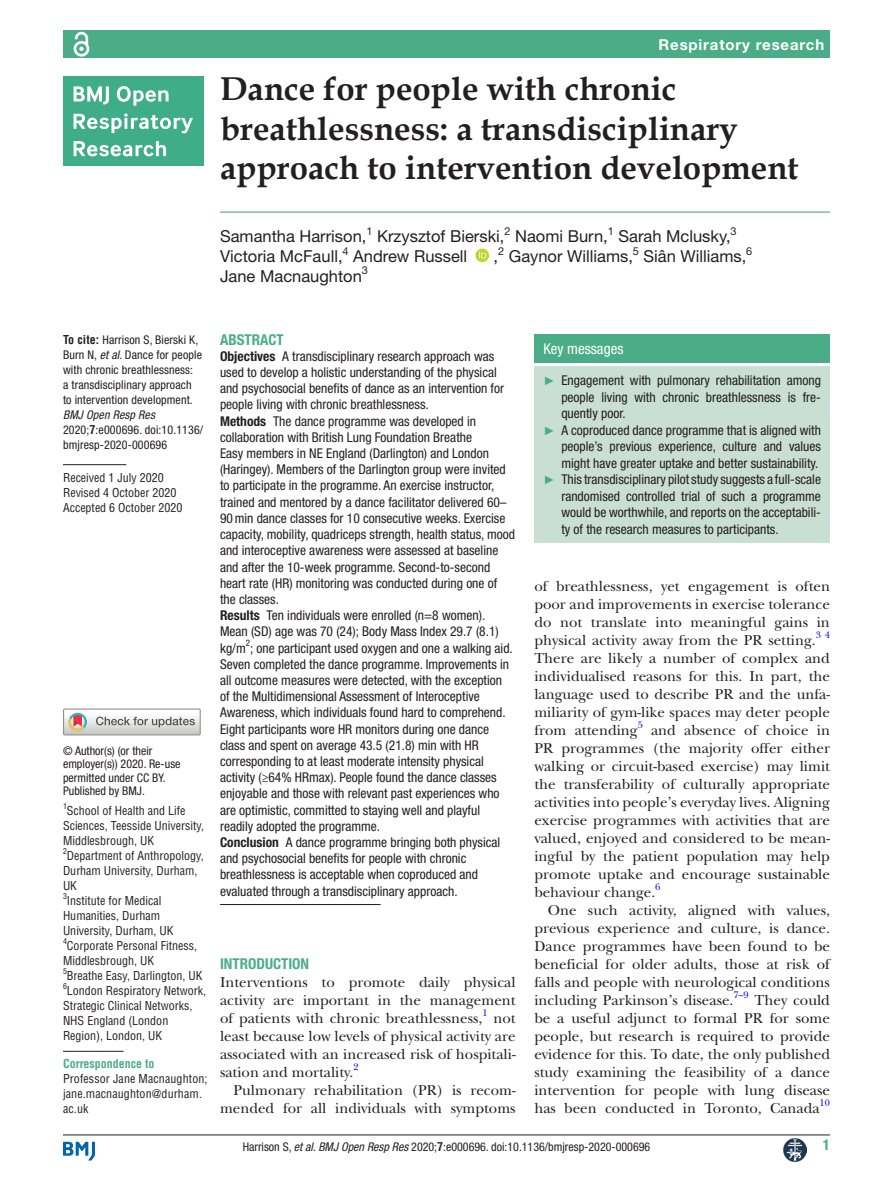
<style>
.page{position:relative;width:893px;height:1191px;background:#fff}
.page>*{position:absolute;margin:0;border:0;box-sizing:border-box;transform-origin:0 0}
.t1{font:700 33px/39px "Book Antiqua";color:#231f20}
.t2{font:16.5px "Helvetica Neue LT Std";color:#231f20}
.t3{font:15px/18px "New Baskerville";color:#231f20;text-align:justify}
.t4{font:700 condensed 15px "Helvetica Neue LT Std";color:#4bad87}
.t5{font:700 15px "Helvetica Neue LT Std";letter-spacing:.055em;color:#fff}
.t6{font:condensed 15px "Helvetica Neue LT Std";color:#fff}
.t7{font:condensed 13.5px/16.2px "Helvetica Neue LT Std";color:#231f20}
.t8{font:condensed 12px/15px "Helvetica LT Std";color:#231f20}
.t9{font:condensed 12px/15px "Helvetica Neue LT Std";letter-spacing:.01em;color:#231f20}
.t10{font:700 condensed 12px "Helvetica";color:#4bad87}
.t11{font:10.95px "Helvetica Neue LT Std";color:#231f20}
.t12{font:9.9px "New Baskerville";color:#00f}
.t13{font:condensed 7.95px "Helvetica LT Std";color:#231f20}
.s1{font-family:"Helvetica";font-weight:700}
.s2{font-style:italic}
.s3{font-weight:700}
.s4{font-family:"Arial";font-stretch:normal;font-size:12px;color:#4bad87}
</style>
<div class="page">
<svg style="left:63px;top:1141px;width:32px;height:19px"></svg>
<hr style="left:63px;top:1134px;width:767px;height:1px;background:#231f20">
<img style="left:783px;top:1138px;width:23px;height:23px">
<div style="left:63px;top:708px;width:138px;height:27px;border:1px solid #969090"></div>
<svg style="left:64px;top:709px;width:136px;height:26px"></svg>
<hr style="left:63px;top:464px;width:63px;height:1px;background:#231f20">
<hr style="left:63px;top:1051px;width:61px;height:1px;background:#231f20">
<div style="left:63px;top:76px;width:140px;height:90px;background:#3fae88"></div>
<svg style="left:74px;top:86px;width:35px;height:19px"></svg>
<svg style="left:117px;top:86px;width:52px;height:20px"></svg>
<svg style="left:74px;top:113px;width:119px;height:20px"></svg>
<svg style="left:74px;top:141px;width:92px;height:15px"></svg>
<hr style="left:220px;top:211px;width:610px;height:2px;background:#4bad87">
<svg style="left:475px;top:249px;width:14px;height:13px"></svg>
<div style="left:63px;top:31px;width:767px;height:27px;background:#4bad87"></div>
<svg style="left:72px;top:30px;width:20px;height:27px"></svg>
<hr style="left:220px;top:904px;width:161px;height:1px;background:#231f20">
<div style="left:534px;top:334px;width:296px;height:29px;background:#4bad87"></div>
<div style="left:534px;top:367px;width:296px;height:176px;background:#c9dfd3"></div>
<p class="t5" style="left:659px;top:35px;width:167px">Respiratory research</p>
<h1 class="t1" style="left:220px;top:70px;width:580px">Dance for people with chronic breathlessness: a transdisciplinary approach to intervention development</h1>
<p class="t2" style="left:220px;top:227px;width:148px">Samantha Harrison,</p>
<p class="t11" style="left:366px;top:224px;width:8px">1</p>
<p class="t2" style="left:377px;top:227px;width:129px">Krzysztof Bierski,</p>
<p class="t11" style="left:504px;top:224px;width:8px">2</p>
<p class="t2" style="left:515px;top:227px;width:94px">Naomi Burn,</p>
<p class="t11" style="left:608px;top:224px;width:8px">1</p>
<p class="t2" style="left:618px;top:227px;width:114px">Sarah Mclusky,</p>
<p class="t11" style="left:731px;top:224px;width:8px">3</p>
<p class="t2" style="left:220px;top:246px;width:249px">Victoria McFaull,<sup>4</sup> Andrew Russell</p>
<p class="t2" style="left:494px;top:246px;width:260px">,<sup>2</sup> Gaynor Williams,<sup>5</sup> Siân Williams,<sup>6</sup></p>
<p class="t2" style="left:220px;top:266px;width:143px">Jane Macnaughton</p>
<p class="t11" style="left:362px;top:264px;width:8px">3</p>
<p class="t9" style="left:63px;top:332px;width:141px"><span class="s1">To cite:</span> Harrison S, Bierski K,<br>Burn N, <span class="s2">et al</span>. Dance for people with chronic breathlessness:<br>a transdisciplinary approach to intervention development.</p>
<p class="t9" style="left:63px;top:407px;width:142px"><span class="s2">BMJ Open Resp Res<br></span>2020;<span class="s1">7</span>:e000696. doi:10.1136/ bmjresp-2020-000696</p>
<p class="t8" style="left:63px;top:469px;width:121px">Received 1 July 2020<br>Revised 4 October 2020<br>Accepted 6 October 2020</p>
<p class="t9" style="left:63px;top:744px;width:119px;line-height:13.5px">© Author(s) (or their employer(s)) 2020. Re-use permitted under CC BY.<br>Published by BMJ.</p>
<p class="t13" style="left:63px;top:801px;width:5px">1</p>
<p class="t8" style="left:63px;top:802px;width:143px;text-indent:4px">School of Health and Life<br>Sciences, Teesside University,<br>Middlesbrough, UK</p>
<p class="t13" style="left:63px;top:846px;width:5px">2</p>
<p class="t8" style="left:63px;top:847px;width:142px;text-indent:4px">Department of Anthropology,<br>Durham University, Durham,<br>UK</p>
<p class="t13" style="left:63px;top:891px;width:5px">3</p>
<p class="t8" style="left:63px;top:892px;width:112px;text-indent:4px">Institute for Medical<br>Humanities, Durham<br>University, Durham, UK</p>
<p class="t13" style="left:63px;top:936px;width:5px">4</p>
<p class="t8" style="left:63px;top:937px;width:136px;text-indent:4px">Corporate Personal Fitness,<br>Middlesbrough, UK</p>
<p class="t13" style="left:63px;top:966px;width:5px">5</p>
<p class="t8" style="left:67px;top:967px;width:137px">Breathe Easy, Darlington, UK</p>
<p class="t13" style="left:63px;top:981px;width:5px">6</p>
<p class="t8" style="left:63px;top:982px;width:145px;text-indent:4px">London Respiratory Network,<br>Strategic Clinical Networks,<br>NHS England (London<br>Region), London, UK</p>
<p class="t10" style="left:63px;top:1056px;width:93px">Correspondence to</p>
<p class="t8" style="left:63px;top:1071px;width:146px">Professor Jane Macnaughton; jane.macnaughton@durham. ac.uk</p>
<p class="t4" style="left:220px;top:330px;width:65px">ABSTRACT</p>
<p class="t7" style="left:220px;top:348px;width:297px"><span class="s3">Objectives</span> A transdisciplinary research approach was used to develop a holistic understanding of the physical and psychosocial benefits of dance as an intervention for people living with chronic breathlessness.<br><span class="s3">Methods</span> The dance programme was developed in collaboration with British Lung Foundation Breathe<br>Easy members in NE England (Darlington) and London (Haringey). Members of the Darlington group were invited to participate in the programme. An exercise instructor, trained and mentored by a dance facilitator delivered 60– 90min dance classes for 10 consecutive weeks. Exercise capacity, mobility, quadriceps strength, health status, mood and interoceptive awareness were assessed at baseline and after the 10-week programme. Second-to-second heart rate (HR) monitoring was conducted during one of the classes.<br><span class="s3">Results</span> Ten individuals were enrolled (n=8 women).<br>Mean (SD) age was 70 (24); Body Mass Index 29.7 (8.1) kg/m<sup>2</sup>; one participant used oxygen and one a walking aid.<br>Seven completed the dance programme. Improvements in all outcome measures were detected, with the exception<br>of the Multidimensional Assessment of Interoceptive Awareness, which individuals found hard to comprehend.<br>Eight participants wore HR monitors during one dance class and spent on average 43.5 (21.8) min with HR corresponding to at least moderate intensity physical activity (≥64% HRmax). People found the dance classes enjoyable and those with relevant past experiences who are optimistic, committed to staying well and playful readily adopted the programme.<br><span class="s3">Conclusion</span> A dance programme bringing both physical and psychosocial benefits for people with chronic breathlessness is acceptable when coproduced and evaluated through a transdisciplinary approach.</p>
<p class="t4" style="left:220px;top:954px;width:91px">INTRODUCTION</p>
<p class="t3" style="left:220px;top:973px;width:297px">Interventions to promote daily physical activity are important in the management of patients with chronic breathlessness,</p>
<p class="t12" style="left:482px;top:1007px;width:7px">1</p>
<p class="t3" style="left:220px;top:1009px;width:297px;text-indent:273px">not least because low levels of physical activity are associated with an increased risk of hospitali&shy;sation and mortality.</p>
<p class="t12" style="left:353px;top:1061px;width:7px">2</p>
<p class="t3" style="left:220px;top:1081px;width:297px;text-align:right">Pulmonary rehabilitation (PR) is recom&shy;mended for all individuals with symptoms</p>
<p class="t6" style="left:543px;top:340px;width:82px">Key messages</p>
<p class="t7" style="left:543px;top:372px;width:279px"><span class="s4">►</span> Engagement with pulmonary rehabilitation among</p>
<p class="t7" style="left:561px;top:389px;width:261px">people living with chronic breathlessness is fre-</p>
<p class="t7" style="left:561px;top:405px;width:66px">quently poor.</p>
<p class="t7" style="left:543px;top:422px;width:279px"><span class="s4">►</span> A coproduced dance programme that is aligned with</p>
<p class="t7" style="left:561px;top:438px;width:261px">people’s previous experience, culture and values</p>
<p class="t7" style="left:561px;top:455px;width:259px">might have greater uptake and better sustainability.</p>
<p class="t7" style="left:543px;top:471px;width:279px"><span class="s4">►</span> This transdisciplinary pilot study suggests a full-scale</p>
<p class="t7" style="left:561px;top:488px;width:261px">randomised controlled trial of such a programme</p>
<p class="t7" style="left:561px;top:504px;width:261px">would be worthwhile, and reports on the acceptabili-</p>
<p class="t7" style="left:561px;top:521px;width:219px">ty of the research measures to participants.</p>
<p class="t3" style="left:534px;top:577px;width:297px">of breathlessness, yet engagement is often poor and improvements in exercise tolerance do not translate into meaningful gains in physical activity away from the PR setting.<sup>3</sup> <sup>4<br></sup>There are likely a number of complex and individualised reasons for this. In part, the language used to describe PR and the unfa&shy;miliarity of gym-like spaces may deter people from attending</p>
<p class="t12" style="left:638px;top:719px;width:7px">5</p>
<p class="t3" style="left:534px;top:721px;width:297px;text-indent:117px">and absence of choice in PR programmes (the majority offer either walking or circuit-based exercise) may limit the transferability of culturally appropriate activities into people’s everyday lives. Aligning exercise programmes with activities that are valued, enjoyed and considered to be mean&shy;ingful by the patient population may help promote uptake and encourage sustainable behaviour change.</p>
<p class="t12" style="left:655px;top:881px;width:7px">6</p>
<p class="t3" style="left:534px;top:901px;width:297px;text-indent:14px">One such activity, aligned with values, previous experience and culture, is dance.<br>Dance programmes have been found to be beneficial for older adults, those at risk of falls and people with neurological conditions including Parkinson’s disease.</p>
<p class="t12" style="left:733px;top:989px;width:17px">7–9</p>
<p class="t3" style="left:534px;top:991px;width:297px;text-indent:220px">They could be a useful adjunct to formal PR for some people, but research is required to provide evidence for this. To date, the only published study examining the feasibility of a dance intervention for people with lung disease has been conducted in Toronto, Canada</p>
<p class="t12" style="left:820px;top:1097px;width:12px">10</p>
<p class="t9" style="left:243px;top:1138px;width:409px">Harrison S, <span class="s2">et al</span>. <span class="s2">BMJ Open Resp Res</span> 2020;<span class="s1">7</span>:e000696. doi:10.1136/bmjresp-2020-000696</p>
<p class="t4" style="left:823px;top:1135px;width:9px">1</p>
</div>
